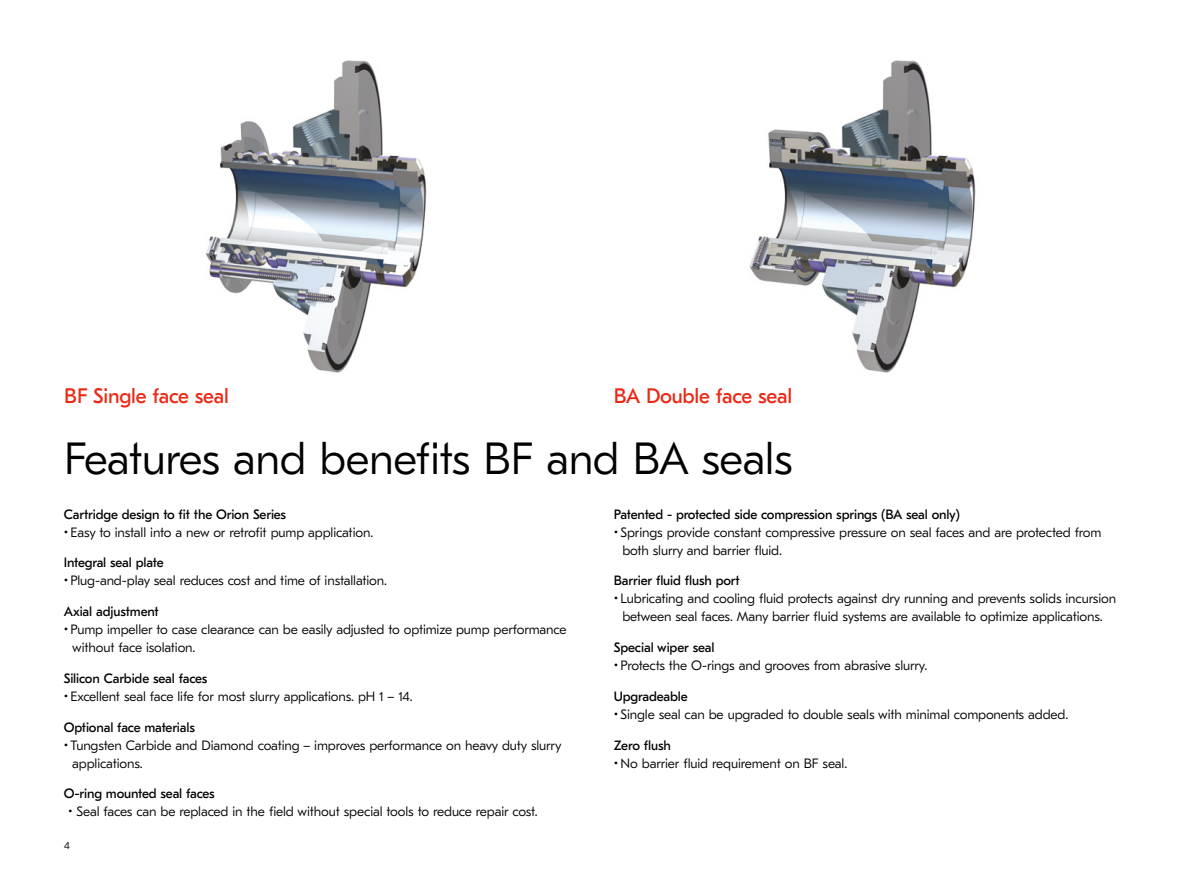
<style>
.page{position:relative;width:1191px;height:893px;background:#fff}
.page>*{position:absolute;margin:0;border:0;box-sizing:border-box;transform-origin:0 0}
.t1{font:300 45px "GT Eesti LC Text";letter-spacing:-.01em;color:#000}
.t2{font:21px "GT Eesti LC Text";letter-spacing:-.01em;color:#eb2814}
.t3{font:300 13.5px/18px "GT Eesti LC Text";letter-spacing:-.01em;color:#000}
.t4{font:13.5px "GT Eesti LC Text";letter-spacing:-.01em;color:#000}
.t5{font:300 10.5px "GT Eesti LC Text";color:#000}
</style>
<div class="page">
<img style="left:205px;top:60px;width:222px;height:313px">
<img style="left:749px;top:60px;width:227px;height:313px">
<h2 class="t2" style="left:64px;top:384px;width:166px">BF Single face seal</h2>
<h2 class="t2" style="left:614px;top:384px;width:180px">BA Double face seal</h2>
<h1 class="t1" style="left:64px;top:434px;width:730px">Features and benefits BF and BA seals</h1>
<p class="t4" style="left:64px;top:506px;width:224px">Cartridge design to fit the Orion Series</p>
<p class="t3" style="left:64px;top:523px;width:311px">• Easy to install into a new or retrofit pump application.</p>
<p class="t4" style="left:64px;top:555px;width:101px">Integral seal plate</p>
<p class="t3" style="left:64px;top:572px;width:325px">• Plug-and-play seal reduces cost and time of installation.</p>
<p class="t4" style="left:64px;top:604px;width:97px">Axial adjustment</p>
<p class="t3" style="left:72px;top:621px;width:496px;text-indent:-9px">• Pump impeller to case clearance can be easily adjusted to optimize pump performance without face isolation.</p>
<p class="t4" style="left:64px;top:671px;width:145px">Silicon Carbide seal faces</p>
<p class="t3" style="left:64px;top:687px;width:350px">• Excellent seal face life for most slurry applications. pH 1 – 14.</p>
<p class="t4" style="left:64px;top:719px;width:133px">Optional face materials</p>
<p class="t3" style="left:72px;top:736px;width:491px;text-indent:-9px">• Tungsten Carbide and Diamond coating – improves performance on heavy duty slurry applications.</p>
<p class="t4" style="left:64px;top:786px;width:152px">O-ring mounted seal faces</p>
<p class="t3" style="left:68px;top:803px;width:471px">• Seal faces can be replaced in the field without special tools to reduce repair cost.</p>
<p class="t4" style="left:614px;top:506px;width:347px">Patented - protected side compression springs (BA seal only)</p>
<p class="t3" style="left:622px;top:523px;width:481px;text-indent:-9px">• Springs provide constant compressive pressure on seal faces and are protected from both slurry and barrier fluid.</p>
<p class="t4" style="left:614px;top:573px;width:127px">Barrier fluid flush port</p>
<p class="t3" style="left:614px;top:590px;width:504px;text-align:center">• Lubricating and cooling fluid protects against dry running and prevents solids incursion between seal faces. Many barrier fluid systems are available to optimize applications.</p>
<p class="t4" style="left:614px;top:640px;width:102px">Special wiper seal</p>
<p class="t3" style="left:614px;top:657px;width:315px">• Protects the O-rings and grooves from abrasive slurry.</p>
<p class="t4" style="left:614px;top:689px;width:75px">Upgradeable</p>
<p class="t3" style="left:614px;top:705px;width:456px">• Single seal can be upgraded to double seals with minimal components added.</p>
<p class="t4" style="left:614px;top:737px;width:59px">Zero flush</p>
<p class="t3" style="left:614px;top:754px;width:235px">• No barrier fluid requirement on BF seal.</p>
<p class="t5" style="left:64px;top:840px;width:7px">4</p>
</div>
